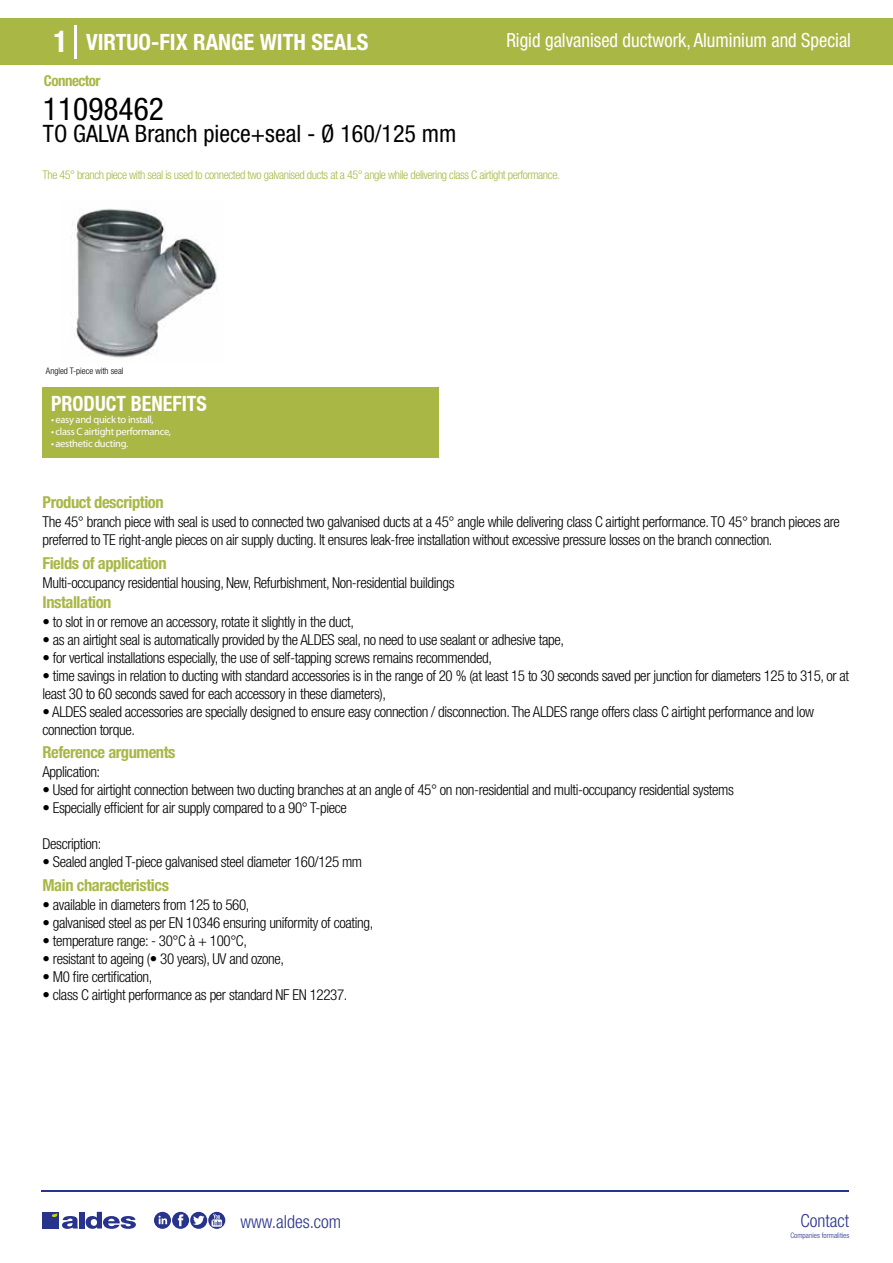
<style>
.page{position:relative;width:893px;height:1263px;background:#fff}
.page>*{position:absolute;margin:0;border:0;box-sizing:border-box;transform-origin:0 0}
.t1{font:condensed 31.5px "Helvetica Neue LT Std";color:#000}
.t2{font:condensed 24px "Helvetica Neue LT Std";color:#000}
.t3{font:700 condensed 22.5px "Helvetica Neue LT Std";color:#fff}
.t4{font:700 condensed 21px "Helvetica Neue";color:#fff;scale:.95 1}
.t5{font:condensed 19.5px "Helvetica Neue LT Std";color:#fff;scale:.95 1}
.t6{font:300 condensed 18px "Helvetica Neue";color:#28348b}
.t7{font:700 condensed 16.5px "Helvetica Neue LT Std";letter-spacing:-.025em;color:#a9b745}
.t8{font:300 condensed 15px/18px "Helvetica Neue LT Std";letter-spacing:-.025em;color:#000}
.t9{font:700 condensed 15px "Helvetica Neue LT Std";letter-spacing:-.035em;color:#a9b745}
.t10{font:300 condensed 12px "Helvetica Neue LT Std";letter-spacing:-.035em;color:#a9b745}
.t11{font:10.5px "Myriad Pro";letter-spacing:-.03em;color:#fff}
.t12{font:300 condensed 9px "Helvetica Neue";color:#000}
.t13{font:300 condensed 7.5px "Helvetica Neue";color:#28348b}
.s1{font-size:30px}
</style>
<div class="page">
<div style="left:0;top:18px;width:893px;height:46px;background:#a9b745"></div>
<div style="left:43px;top:387px;width:396px;height:70px;background:#a9b745"></div>
<hr style="left:74px;top:25px;width:2px;height:33px;background:#fff">
<svg style="left:72px;top:208px;width:145px;height:150px"></svg>
<hr style="left:41px;top:1190px;width:808px;height:1px;background:#28348b">
<svg style="left:154px;top:1212px;width:71px;height:17px"></svg>
<div style="left:42px;top:1212px;width:17px;height:16px;background:#28348b"></div>
<div style="left:79px;top:1212px;width:5px;height:16px;background:#28348b"></div>
<svg style="left:86px;top:1212px;width:50px;height:17px"></svg>
<svg style="left:52px;top:1213px;width:26px;height:16px"></svg>
<h3 class="t3" style="left:54px;top:28px;width:317px"><span class="s1">1</span> VIRTUO-FIX RANGE WITH SEALS</h3>
<h3 class="t5" style="left:506px;top:29px;width:364px">Rigid galvanised ductwork, Aluminium and Special</h3>
<p class="t9" style="left:44px;top:71px;width:58px">Connector</p>
<h1 class="t1" style="left:43px;top:91px;width:122px">11098462</h1>
<h2 class="t2" style="left:43px;top:120px;width:415px">TO GALVA Branch piece+seal - Ø 160/125 mm</h2>
<p class="t10" style="left:43px;top:167px;width:519px">The 45° branch piece with seal is used to connected two galvanised ducts at a 45° angle while delivering class C airtight performance.</p>
<p class="t12" style="left:46px;top:365px;width:13px">Sea</p>
<p class="t12" style="left:70px;top:365px;width:44px">angle T-piece</p>
<p class="t12" style="left:46px;top:365px;width:79px">Angled T-piece with seal</p>
<h3 class="t4" style="left:51px;top:391px;width:166px">PRODUCT BENEFITS</h3>
<p class="t11" style="left:51px;top:413px;width:104px">• easy and quick to install,</p>
<p class="t11" style="left:51px;top:425px;width:122px">• class C airtight performance,</p>
<p class="t11" style="left:51px;top:437px;width:79px">• aesthetic ducting.</p>
<p class="t7" style="left:43px;top:492px;width:123px">Product description</p>
<p class="t8" style="left:43px;top:513px;width:799px">The 45° branch piece with seal is used to connected two galvanised ducts at a 45° angle while delivering class C airtight performance. TO 45° branch pieces are preferred to TE right-angle pieces on air supply ducting. It ensures leak-free installation without excessive pressure losses on the branch connection.</p>
<p class="t8" style="left:43px;top:573px;width:413px">Multi-occupancy residential housing, New, Refurbishment, Non-residential buildings</p>
<p class="t8" style="left:43px;top:613px;width:313px">• to slot in or remove an accessory, rotate it slightly in the duct,</p>
<p class="t8" style="left:43px;top:631px;width:523px">• as an airtight seal is automatically provided by the ALDES seal, no need to use sealant or adhesive tape,</p>
<p class="t8" style="left:43px;top:649px;width:451px">• for vertical installations especially, the use of self-tapping screws remains recommended,</p>
<p class="t8" style="left:43px;top:667px;width:808px">• time savings in relation to ducting with standard accessories is in the range of 20 % (at least 15 to 30 seconds saved per junction for diameters 125 to 315, or at least 30 to 60 seconds saved for each accessory in these diameters),</p>
<p class="t8" style="left:43px;top:703px;width:773px">• ALDES sealed accessories are specially designed to ensure easy connection / disconnection. The ALDES range offers class C airtight performance and low connection torque.</p>
<p class="t7" style="left:43px;top:553px;width:126px">Fields of application</p>
<p class="t7" style="left:43px;top:592px;width:70px">Installation</p>
<p class="t7" style="left:43px;top:742px;width:135px">Reference arguments</p>
<p class="t8" style="left:43px;top:763px;width:59px">Application:</p>
<p class="t8" style="left:43px;top:781px;width:693px">• Used for airtight connection between two ducting branches at an angle of 45° on non-residential and multi-occupancy residential systems</p>
<p class="t8" style="left:43px;top:799px;width:306px">• Especially efficient for air supply compared to a 90° T-piece</p>
<p class="t8" style="left:43px;top:835px;width:60px">Description:</p>
<p class="t8" style="left:43px;top:853px;width:321px">• Sealed angled T-piece galvanised steel diameter 160/125 mm</p>
<p class="t7" style="left:43px;top:875px;width:128px">Main characteristics</p>
<p class="t8" style="left:43px;top:896px;width:208px">• available in diameters from 125 to 560,</p>
<p class="t8" style="left:43px;top:914px;width:332px">• galvanised steel as per EN 10346 ensuring uniformity of coating,</p>
<p class="t8" style="left:43px;top:932px;width:206px">• temperature range: - 30°C à + 100°C,</p>
<p class="t8" style="left:43px;top:950px;width:243px">• resistant to ageing (• 30 years), UV and ozone,</p>
<p class="t8" style="left:43px;top:968px;width:111px">• M0 fire certification,</p>
<p class="t8" style="left:43px;top:986px;width:306px">• class C airtight performance as per standard NF EN 12237.</p>
<p class="t6" style="left:240px;top:1211px;width:102px">www.aldes.com</p>
<p class="t6" style="left:800px;top:1211px;width:50px">Contact</p>
<p class="t13" style="left:790px;top:1230px;width:60px">Companies formalities</p>
</div>
